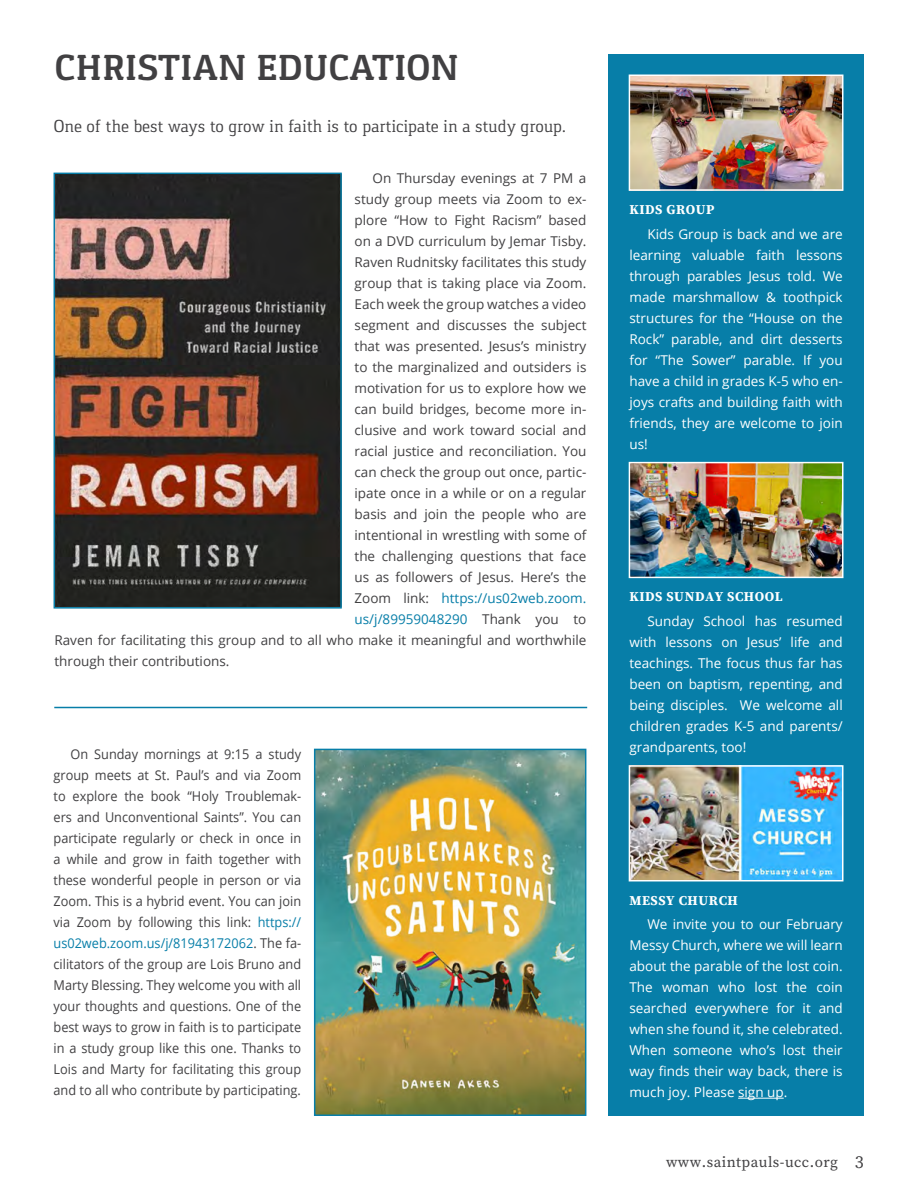
<style>
.page{position:relative;width:918px;height:1188px;background:#fff}
.page>*{position:absolute;margin:0;border:0;box-sizing:border-box;transform-origin:0 0}
.t1{font:700 37.5px "Gaspar";color:#414042}
.t2{font:18px "Gaspar";letter-spacing:-.01em;color:#414042}
.t3{font:15px "Source Serif Pro";letter-spacing:.03em;color:#414042}
.t4{font:13.5px "Open Sans";color:#414042}
.t5{font:13.5px/21px "Open Sans";color:#fff;text-align:justify}
.t6{font:13.5px/21px "Open Sans";color:#414042;text-align:justify;scale:.94 1}
.t7{font:13.5px "Open Sans";color:#077ea8}
.t8{font:700 13.5px "Source Serif Pro";letter-spacing:.04em;color:#fff}
.s1{color:#414042}
.s2{color:#077ea8}
.s3{font-size:18px}
</style>
<div class="page">
<div style="left:608px;top:54px;width:256px;height:1062px;background:#077ea8"></div>
<img style="left:632px;top:78px;width:208px;height:110px">
<div style="left:629px;top:75px;width:214px;height:116px;border:2px solid #fff"></div>
<img style="left:632px;top:465px;width:208px;height:110px">
<div style="left:629px;top:462px;width:214px;height:116px;border:2px solid #fff"></div>
<img style="left:632px;top:768px;width:208px;height:110px">
<div style="left:629px;top:765px;width:214px;height:116px;border:2px solid #fff"></div>
<img style="left:57px;top:176px;width:282px;height:430px">
<div style="left:54px;top:173px;width:288px;height:436px;border:2px solid #077ea8"></div>
<hr style="left:738px;top:1098px;width:46px;height:1px;background:#fff">
<img style="left:317px;top:752px;width:266px;height:361px">
<div style="left:314px;top:749px;width:272px;height:367px;border:2px solid #077ea8"></div>
<hr style="left:54px;top:707px;width:533px;height:1px;background:#077ea8">
<h1 class="t1" style="left:55px;top:46px;width:406px">CHRISTIAN EDUCATION</h1>
<h2 class="t2" style="left:54px;top:116px;width:514px">One of the best ways to grow in faith is to participate in a study group.</h2>
<p class="t4" style="left:373px;top:169px;width:215px">On Thursday evenings at 7 PM a</p>
<p class="t4" style="left:355px;top:190px;width:233px">study group meets via Zoom to ex-</p>
<p class="t4" style="left:355px;top:211px;width:233px">plore “How to Fight Racism” based</p>
<p class="t4" style="left:355px;top:232px;width:233px">on a DVD curriculum by Jemar Tisby.</p>
<p class="t4" style="left:355px;top:253px;width:233px">Raven Rudnitsky facilitates this study</p>
<p class="t4" style="left:355px;top:274px;width:233px">group that is taking place via Zoom.</p>
<p class="t4" style="left:355px;top:295px;width:233px">Each week the group watches a video</p>
<p class="t4" style="left:355px;top:316px;width:233px">segment and discusses the subject</p>
<p class="t4" style="left:355px;top:337px;width:233px">that was presented. Jesus’s ministry</p>
<p class="t4" style="left:355px;top:358px;width:233px">to the marginalized and outsiders is</p>
<p class="t4" style="left:355px;top:379px;width:233px">motivation for us to explore how we</p>
<p class="t4" style="left:355px;top:400px;width:233px">can build bridges, become more in-</p>
<p class="t4" style="left:355px;top:421px;width:233px">clusive and work toward social and</p>
<p class="t4" style="left:355px;top:442px;width:233px">racial justice and reconciliation. You</p>
<p class="t4" style="left:355px;top:463px;width:233px">can check the group out once, partic-</p>
<p class="t4" style="left:355px;top:484px;width:233px">ipate once in a while or on a regular</p>
<p class="t4" style="left:355px;top:505px;width:233px">basis and join the people who are</p>
<p class="t4" style="left:355px;top:526px;width:233px">intentional in wrestling with some of</p>
<p class="t4" style="left:355px;top:547px;width:233px">the challenging questions that face</p>
<p class="t4" style="left:355px;top:568px;width:233px">us as followers of Jesus. Here’s the</p>
<p class="t7" style="left:355px;top:589px;width:233px"><span class="s1">Zoom link:</span> https://us02web.zoom.</p>
<p class="t7" style="left:355px;top:610px;width:233px">us/j/89959048290 <span class="s1">Thank you to</span></p>
<p class="t4" style="left:54px;top:631px;width:533px">Raven for facilitating this group and to all who make it meaningful and worthwhile</p>
<p class="t4" style="left:54px;top:652px;width:177px">through their contributions.</p>
<p class="t6" style="left:54px;top:743px;width:265px;text-indent:17px">On Sunday mornings at 9:15 a study group meets at St. Paul’s and via Zoom to explore the book “Holy Troublemak&shy;ers and Unconventional Saints”. You can participate regularly or check in once in a while and grow in faith together with these wonderful people in person or via Zoom. This is a hybrid event. You can join via Zoom by following this link: <span class="s2">https:// us02web.zoom.us/j/81943172062</span>. The fa&shy;cilitators of the group are Lois Bruno and Marty Blessing. They welcome you with all your thoughts and questions. One of the best ways to grow in faith is to participate in a study group like this one. Thanks to Lois and Marty for facilitating this group and to all who contribute by participating.</p>
<p class="t8" style="left:629px;top:200px;width:87px">KIDS GROUP</p>
<p class="t5" style="left:629px;top:223px;width:215px;text-indent:18px">Kids Group is back and we are learning valuable faith lessons through parables Jesus told. We made marshmallow &amp; toothpick structures for the “House on the Rock” parable, and dirt desserts for “The Sower” parable. If you have a child in grades K-5 who en&shy;joys crafts and building faith with friends, they are welcome to join us!</p>
<p class="t8" style="left:629px;top:588px;width:155px">KIDS SUNDAY SCHOOL</p>
<p class="t5" style="left:629px;top:610px;width:215px;text-indent:18px">Sunday School has resumed with lessons on Jesus’ life and teachings. The focus thus far has been on baptism, repenting, and being disciples. We welcome all children grades K-5 and parents/ grandparents, too!</p>
<p class="t8" style="left:629px;top:891px;width:110px">MESSY CHURCH</p>
<p class="t5" style="left:629px;top:913px;width:215px;text-indent:18px">We invite you to our February Messy Church, where we will learn about the parable of the lost coin.<br>The woman who lost the coin searched everywhere for it and when she found it, she celebrated.<br>When someone who’s lost their way finds their way back, there is much joy. Please sign up.</p>
<p class="t3" style="left:666px;top:1152px;width:199px">www.saintpauls-ucc.org <span class="s3">3</span></p>
</div>
